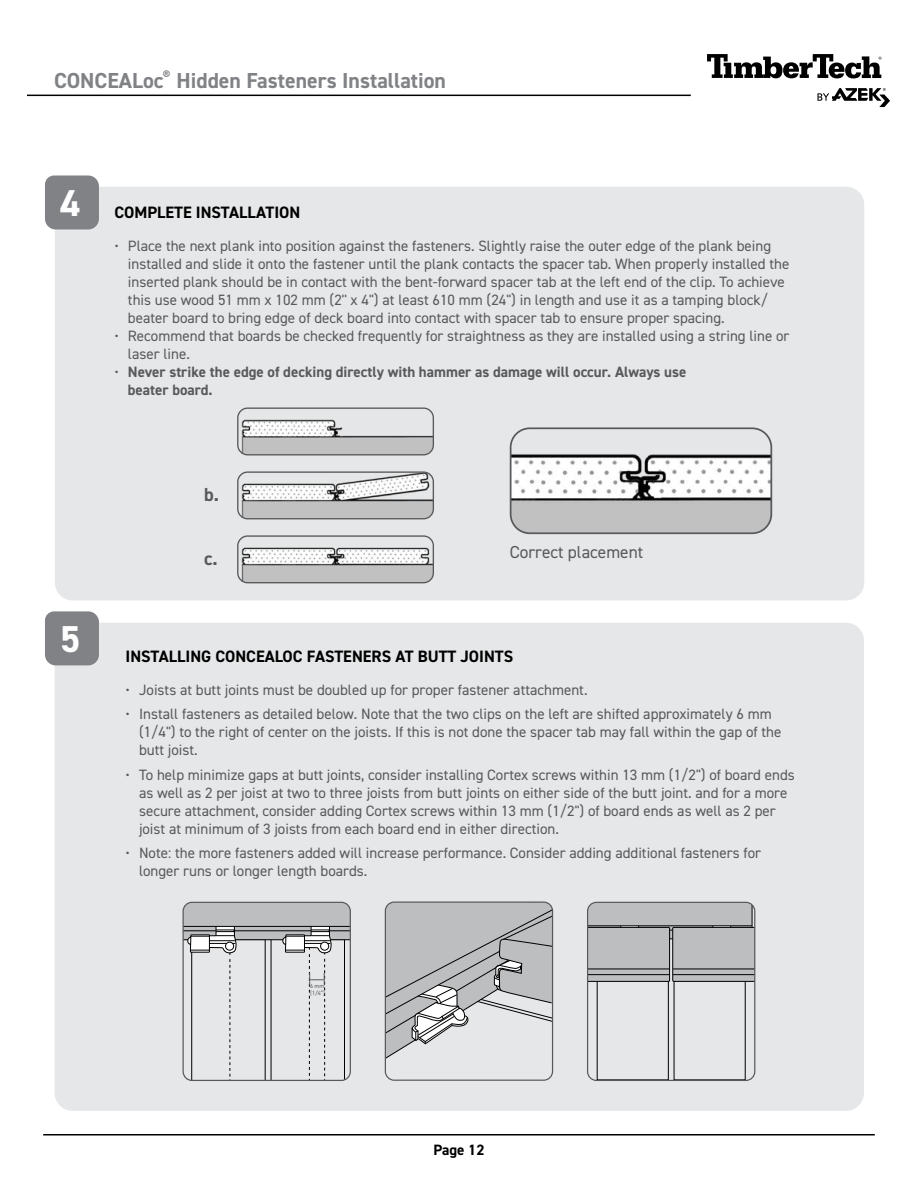
<style>
.page{position:relative;width:918px;height:1188px;background:#fff}
.page>*{position:absolute;margin:0;border:0;box-sizing:border-box;transform-origin:0 0}
.t1{font:700 37.5px "DIN2014";color:#fff}
.t2{font:700 21.75px "DIN2014";color:#808285}
.t3{font:700 18.9px "DIN2014";color:#58595b}
.t4{font:17.4px "DIN2014";color:#58595b}
.t5{font:700 16.5px "DIN2014";color:#000}
.t6{font:15px/18px "DIN2014";color:#58595b}
.t7{font:700 15px/18px "DIN2014";color:#58595b}
.t8{font:700 15px "DIN2014";color:#000}
.t9{font:6px/7.2px "DIN2014";color:#58595b}
.s1{font-weight:400}
</style>
<div class="page">
<hr style="left:27px;top:95px;width:664px;height:1px;background:#000">
<hr style="left:43px;top:1134px;width:832px;height:2px;background:#000">
<svg style="left:707px;top:54px;width:174px;height:24px"></svg>
<svg style="left:817px;top:88px;width:73px;height:19px"></svg>
<div style="left:55px;top:187px;width:809px;height:413px;background:#e6e7e8;border-radius:18px"></div>
<div style="left:55px;top:623px;width:809px;height:488px;background:#e6e7e8;border-radius:18px"></div>
<img style="left:238px;top:409px;width:195px;height:46px">
<div style="left:237px;top:407px;width:197px;height:48px;border:1px solid #58595b;border-radius:10px"></div>
<img style="left:238px;top:473px;width:195px;height:46px">
<div style="left:237px;top:471px;width:197px;height:48px;border:1px solid #58595b;border-radius:10px"></div>
<img style="left:238px;top:537px;width:195px;height:46px">
<div style="left:237px;top:535px;width:197px;height:48px;border:1px solid #58595b;border-radius:10px"></div>
<div style="left:45px;top:176px;width:54px;height:54px;background:#808285"></div>
<div style="left:45px;top:611px;width:54px;height:54px;background:#808285"></div>
<img style="left:511px;top:430px;width:260px;height:103px">
<div style="left:510px;top:427px;width:262px;height:107px;border:2px solid #58595b;border-radius:19px"></div>
<svg style="left:385px;top:902px;width:168px;height:177px"></svg>
<div style="left:385px;top:902px;width:168px;height:179px;border:1px solid #58595b;border-radius:9px"></div>
<svg style="left:183px;top:902px;width:167px;height:178px"></svg>
<svg style="left:588px;top:902px;width:167px;height:178px"></svg>
<hr style="left:673px;top:974px;width:82px;height:1px;background:#000">
<hr style="left:673px;top:969px;width:82px;height:1px;background:#000">
<div style="left:587px;top:902px;width:168px;height:179px;border:1px solid #58595b;border-radius:9px"></div>
<h2 class="t2" style="left:54px;top:66px;width:394px">CONCEALoc<sup>®</sup> Hidden Fasteners Installation</h2>
<h1 class="t1" style="left:60px;top:178px;width:22px">4</h1>
<p class="t5" style="left:114px;top:202px;width:187px">COMPLETE INSTALLATION</p>
<p class="t6" style="left:128px;top:236px;width:663px;text-indent:-14px">• Place the next plank into position against the fasteners. Slightly raise the outer edge of the plank being installed and slide it onto the fastener until the plank contacts the spacer tab. When properly installed the inserted plank should be in contact with the bent-forward spacer tab at the left end of the clip. To achieve this use wood 51 mm x 102 mm (2'' x 4'') at least 610 mm (24") in length and use it as a tamping block/ beater board to bring edge of deck board into contact with spacer tab to ensure proper spacing.</p>
<p class="t6" style="left:128px;top:326px;width:663px;text-indent:-14px">• Recommend that boards be checked frequently for straightness as they are installed using a string line or laser line.</p>
<p class="t7" style="left:128px;top:362px;width:560px;text-indent:-14px"><span class="s1">•</span> Never strike the edge of decking directly with hammer as damage will occur. Always use beater board.</p>
<h1 class="t1" style="left:60px;top:614px;width:22px">5</h1>
<p class="t3" style="left:204px;top:481px;width:16px">b.</p>
<p class="t3" style="left:204px;top:546px;width:15px">c.</p>
<p class="t4" style="left:510px;top:541px;width:135px">Correct placement</p>
<p class="t5" style="left:126px;top:646px;width:389px">INSTALLING CONCEALOC FASTENERS AT BUTT JOINTS</p>
<p class="t6" style="left:126px;top:680px;width:464px">• Joists at butt joints must be doubled up for proper fastener attachment.</p>
<p class="t6" style="left:139px;top:705px;width:644px;text-indent:-14px">• Install fasteners as detailed below. Note that the two clips on the left are shifted approximately 6 mm (1/4") to the right of center on the joists. If this is not done the spacer tab may fall within the gap of the butt joist.</p>
<p class="t6" style="left:139px;top:765px;width:657px;text-indent:-14px">• To help minimize gaps at butt joints, consider installing Cortex screws within 13 mm (1/2") of board ends as well as 2 per joist at two to three joists from butt joints on either side of the butt joint. and for a more secure attachment, consider adding Cortex screws within 13 mm (1/2") of board ends as well as 2 per joist at minimum of 3 joists from each board end in either direction.</p>
<p class="t6" style="left:139px;top:844px;width:624px;text-indent:-14px">• Note: the more fasteners added will increase performance. Consider adding additional fasteners for longer runs or longer length boards.</p>
<p class="t9" style="left:310px;top:982px;width:17px">6 mm (1/4”)</p>
<p class="t8" style="left:434px;top:1140px;width:52px">Page 12</p>
</div>
